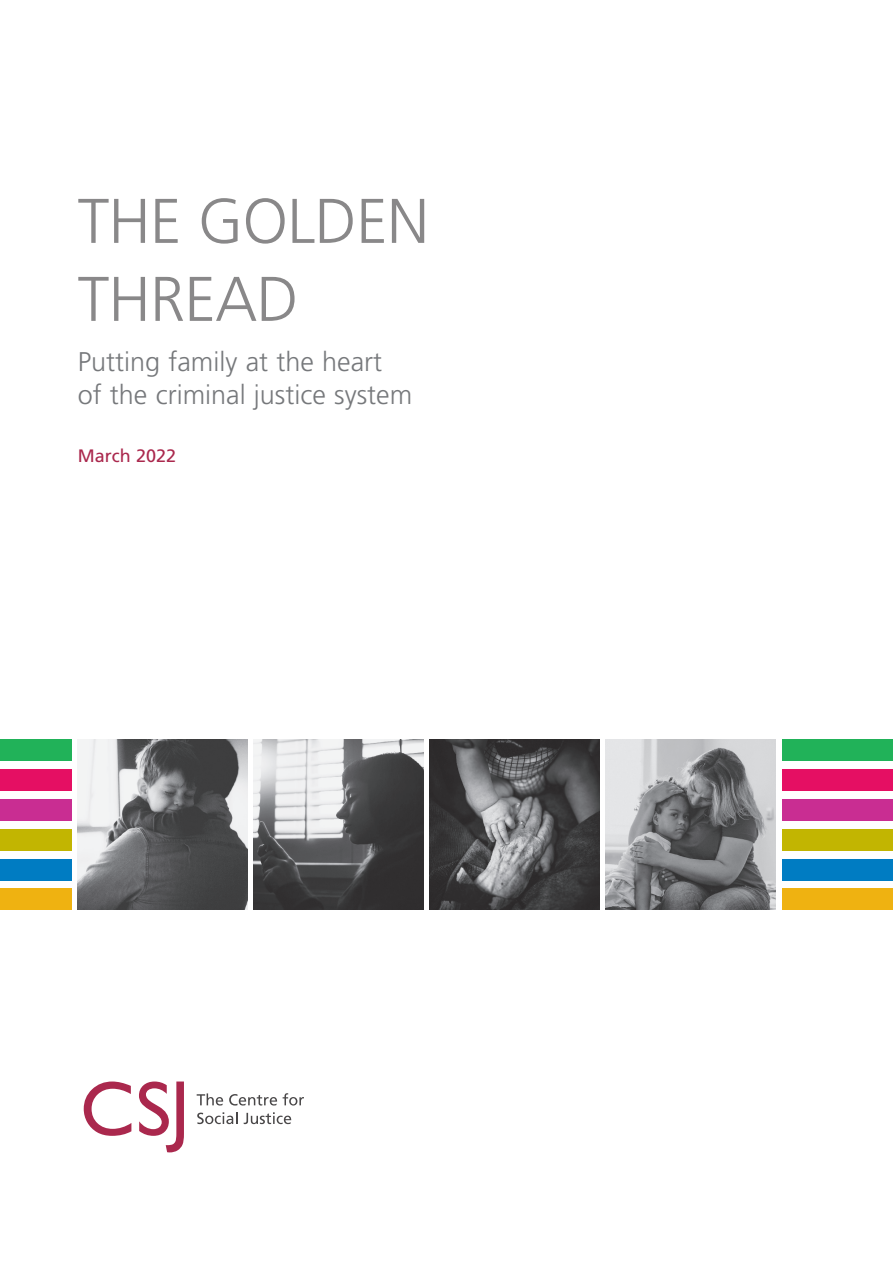
<style>
.page{position:relative;width:893px;height:1263px;background:#fff}
.page>*{position:absolute;margin:0;border:0;box-sizing:border-box;transform-origin:0 0}
.t1{font:300 63px/78px "Frutiger LT Std";letter-spacing:-.01em;color:#898889}
.t2{font:300 27px/33px "Frutiger LT Std";color:#76787b}
.t3{font:18px "Frutiger LT Std";color:#aa284d}
</style>
<div class="page">
<svg style="left:84px;top:1081px;width:47px;height:55px"></svg>
<svg style="left:139px;top:1081px;width:45px;height:71px"></svg>
<svg style="left:197px;top:1093px;width:26px;height:12px"></svg>
<svg style="left:229px;top:1094px;width:48px;height:11px"></svg>
<svg style="left:283px;top:1093px;width:21px;height:12px"></svg>
<svg style="left:197px;top:1112px;width:40px;height:12px"></svg>
<svg style="left:244px;top:1112px;width:47px;height:12px"></svg>
<div style="left:0;top:740px;width:71px;height:21px;background:#21b259"></div>
<div style="left:0;top:770px;width:71px;height:21px;background:#e50f63"></div>
<div style="left:0;top:799px;width:71px;height:22px;background:#c92d92"></div>
<div style="left:0;top:829px;width:71px;height:21px;background:#c2b501"></div>
<div style="left:0;top:859px;width:71px;height:21px;background:#007cc2"></div>
<div style="left:0;top:889px;width:71px;height:21px;background:#efb211"></div>
<img style="left:78px;top:740px;width:170px;height:170px">
<img style="left:254px;top:740px;width:170px;height:170px">
<img style="left:430px;top:740px;width:170px;height:170px">
<img style="left:606px;top:740px;width:170px;height:170px">
<div style="left:782px;top:740px;width:111px;height:21px;background:#21b259"></div>
<div style="left:782px;top:770px;width:111px;height:21px;background:#e50f63"></div>
<div style="left:782px;top:799px;width:111px;height:22px;background:#c92d92"></div>
<div style="left:782px;top:829px;width:111px;height:21px;background:#c2b501"></div>
<div style="left:782px;top:859px;width:111px;height:21px;background:#007cc2"></div>
<div style="left:782px;top:889px;width:111px;height:21px;background:#efb211"></div>
<h1 class="t1" style="left:78px;top:183px;width:353px">THE GOLDEN<br>THREAD</h1>
<p class="t2" style="left:78px;top:345px;width:336px">Putting family at the heart of the criminal justice system</p>
<p class="t3" style="left:78px;top:445px;width:100px">March 2022</p>
</div>
